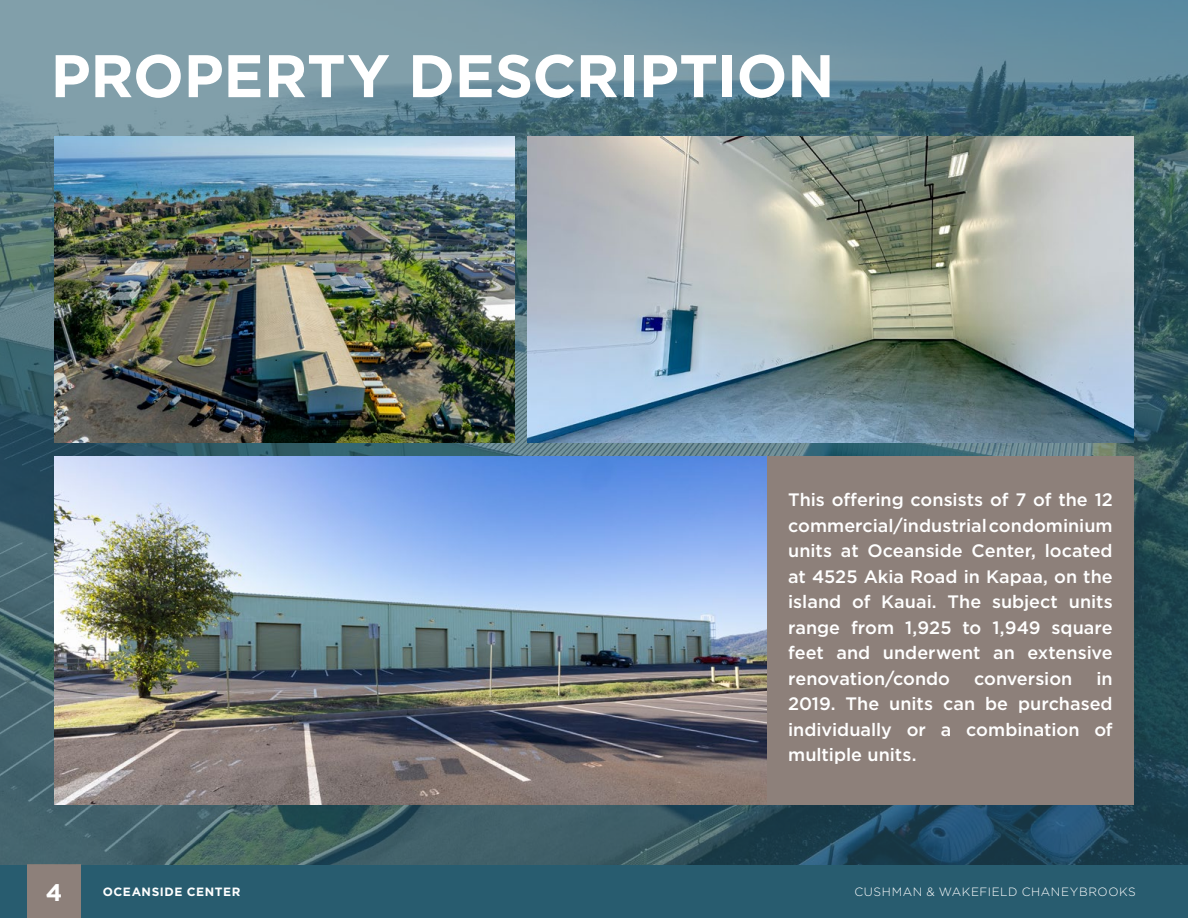
<style>
.page{position:relative;width:1188px;height:918px;background:#fff}
.page>*{position:absolute;margin:0;border:0;box-sizing:border-box;transform-origin:0 0}
.t1{font:700 60px "Gotham";letter-spacing:-.005em;color:#fff}
.t2{font:700 24px "Gotham";color:#fff}
.t3{font:500 18px/25.5px "Gotham";color:#fff;text-align:justify}
.t4{font:300 12px "Gotham";letter-spacing:.045em;color:#fff}
.t5{font:700 12px "Gotham";letter-spacing:.045em;color:#fff}
</style>
<div class="page">
<div style="left:0;top:864px;width:1188px;height:54px;background:#285c6f"></div>
<div style="left:27px;top:864px;width:54px;height:54px;background:#8d807a"></div>
<img style="left:0;top:0;width:1188px;height:864px">
<div style="left:767px;top:456px;width:367px;height:348px;background:#8d807a"></div>
<img style="left:54px;top:456px;width:713px;height:348px">
<img style="left:54px;top:136px;width:460px;height:307px">
<img style="left:527px;top:136px;width:607px;height:307px">
<h1 class="t1" style="left:51px;top:36px;width:785px">PROPERTY DESCRIPTION</h1>
<p class="t3" style="left:788px;top:487px;width:326px">This offering consists of 7 of the 12 commercial/industrial condominium units at Oceanside Center, located at 4525 Akia Road in Kapaa, on the island of Kauai. The subject units range from 1,925 to 1,949 square feet and underwent an extensive renovation/condo</p>
<p class="t3" style="left:788px;top:665px;width:326px;text-indent:308px">in 2019. The units can be purchased individually or a combination of multiple units.</p>
<p class="t3" style="left:974px;top:665px;width:100px">conversion</p>
<h2 class="t2" style="left:46px;top:877px;width:18px">4</h2>
<p class="t5" style="left:103px;top:884px;width:139px">OCEANSIDE CENTER</p>
<p class="t4" style="left:855px;top:884px;width:283px">CUSHMAN &amp; WAKEFIELD CHANEYBROOKS</p>
</div>
